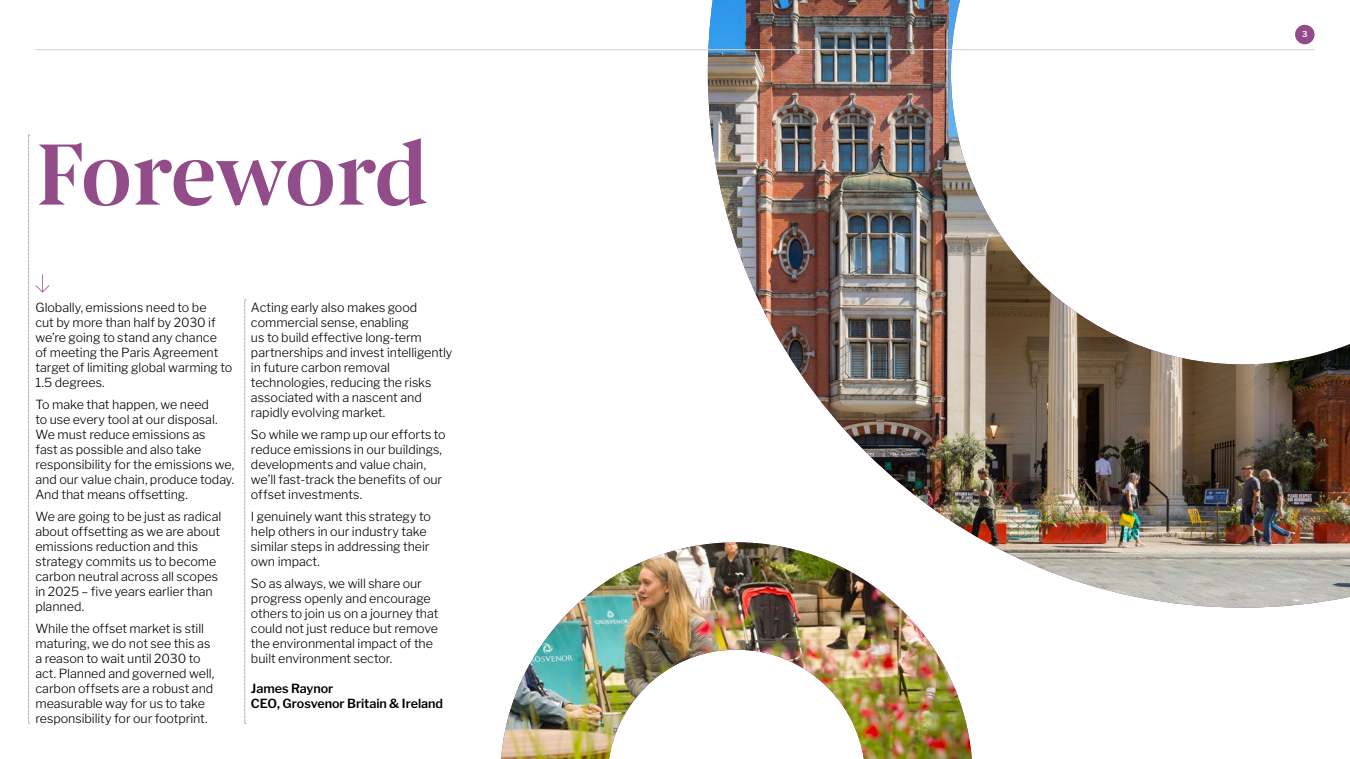
<style>
.page{position:relative;width:1350px;height:759px;background:#fff}
.page>*{position:absolute;margin:0;border:0;box-sizing:border-box;transform-origin:0 0}
.t1{font:95.75px "Grosvenor Headline";letter-spacing:-.01em;color:#924c8a}
.t2{font:300 12.5px/15px "Libre Franklin";letter-spacing:-.005em;color:#000}
.t3{font:600 12.5px/15px "Libre Franklin";color:#000}
.t4{font:600 8.12px "Libre Franklin";color:#fff}
</style>
<div class="page">
<svg style="left:244px;top:300px;width:2px;height:424px"></svg>
<img style="left:501px;top:544px;width:471px;height:215px">
<img style="left:708px;top:0;width:642px;height:607px">
<svg style="left:28px;top:135px;width:21px;height:589px"></svg>
<div style="left:1295px;top:25px;width:20px;height:19px;background:#924c8a;border-radius:50%"></div>
<hr style="left:35px;top:49px;width:1280px;height:1px;background:#d0d0d0">
<h1 class="t1" style="left:35px;top:105px;width:394px">Foreword</h1>
<p class="t2" style="left:35px;top:300px;width:198px">Globally, emissions need to be<br>cut by more than half by 2030 if we’re going to stand any chance<br>of meeting the Paris Agreement target of limiting global warming to<br>1.5 degrees.</p>
<p class="t2" style="left:35px;top:397px;width:201px">To make that happen, we need<br>to use every tool at our disposal.<br>We must reduce emissions as<br>fast as possible and also take responsibility for the emissions we, and our value chain, produce today.<br>And that means offsetting.</p>
<p class="t2" style="left:35px;top:509px;width:188px">We are going to be just as radical about offsetting as we are about emissions reduction and this strategy commits us to become carbon neutral across all scopes in 2025 – five years earlier than planned.</p>
<p class="t2" style="left:35px;top:621px;width:180px">While the offset market is still maturing, we do not see this as a reason to wait until 2030 to act. Planned and governed well, carbon offsets are a robust and measurable way for us to take responsibility for our footprint.</p>
<p class="t2" style="left:251px;top:300px;width:203px">Acting early also makes good commercial sense, enabling<br>us to build effective long-term partnerships and invest intelligently in future carbon removal technologies, reducing the risks associated with a nascent and rapidly evolving market.</p>
<p class="t2" style="left:251px;top:427px;width:196px">So while we ramp up our efforts to reduce emissions in our buildings, developments and value chain, we’ll fast-track the benefits of our offset investments.</p>
<p class="t2" style="left:251px;top:509px;width:182px">I genuinely want this strategy to help others in our industry take similar steps in addressing their own impact.</p>
<p class="t2" style="left:251px;top:576px;width:189px">So as always, we will share our progress openly and encourage others to join us on a journey that could not just reduce but remove the environmental impact of the built environment sector.</p>
<p class="t3" style="left:251px;top:681px;width:194px">James Raynor<br>CEO, Grosvenor Britain &amp; Ireland</p>
<p class="t4" style="left:1302px;top:29px;width:7px">3</p>
</div>
